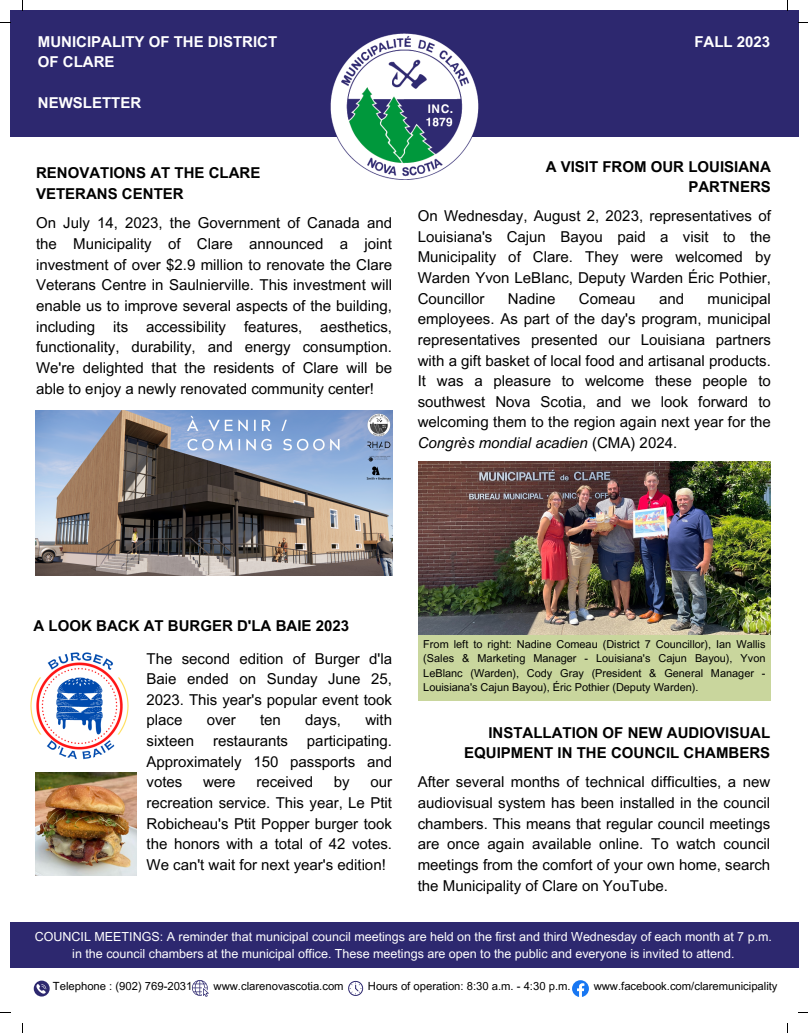
<style>
.page{position:relative;width:808px;height:1033px;background:#fff}
.page>*{position:absolute;margin:0;border:0;box-sizing:border-box;transform-origin:0 0}
.t1{font:15px/20.6px "Arial MT Pro";color:#000;text-align:justify}
.t2{font:700 15px/20.6px "Arial MT Pro";color:#000;text-align:right}
.t3{font:700 15px/20.6px "Arial MT Pro";color:#fff}
.t4{font:12.5px/16.9px "Arial MT Pro";color:#fff;text-align:center}
.t5{font:11.25px "Arial MT Pro";color:#000}
.t6{font:10.88px/14.5px "Arial MT Pro";color:#000;text-align:justify}
.s1{font-style:italic}
</style>
<div class="page">
<div style="left:10px;top:10px;width:788px;height:126px;background:#2d286f"></div>
<div style="left:418px;top:634px;width:352px;height:67px;background:#c9d69d"></div>
<img style="left:418px;top:461px;width:352px;height:173px">
<img style="left:330px;top:33px;width:148px;height:146px">
<img style="left:36px;top:411px;width:356px;height:165px">
<div style="left:10px;top:922px;width:788px;height:45px;background:#2d286f"></div>
<img style="left:30px;top:652px;width:99px;height:108px">
<img style="left:36px;top:772px;width:100px;height:103px">
<svg style="left:34px;top:980px;width:16px;height:16px"></svg>
<svg style="left:192px;top:980px;width:17px;height:16px"></svg>
<svg style="left:572px;top:980px;width:17px;height:17px"></svg>
<svg style="left:348px;top:980px;width:15px;height:15px"></svg>
<p class="t3" style="left:38px;top:33px;width:241px">MUNICIPALITY OF THE DISTRICT<br>OF CLARE</p>
<p class="t3" style="left:38px;top:95px;width:105px">NEWSLETTER</p>
<p class="t2" style="left:36px;top:165px;width:226px;text-align:left">RENOVATIONS AT THE CLARE<br>VETERANS CENTER</p>
<p class="t1" style="left:36px;top:215px;width:357px">On July 14, 2023, the Government of Canada and the Municipality of Clare announced a joint investment of over $2.9 million to renovate the Clare Veterans Centre in Saulnierville. This investment will enable us to improve several aspects of the building, including its accessibility features, aesthetics, functionality, durability, and energy consumption.<br>We're delighted that the residents of Clare will be able to enjoy a newly renovated community center!</p>
<p class="t3" style="left:694px;top:33px;width:77px">FALL 2023</p>
<p class="t2" style="left:545px;top:158px;width:227px">A VISIT FROM OUR LOUISIANA<br>PARTNERS</p>
<p class="t1" style="left:418px;top:207px;width:354px">On Wednesday, August 2, 2023, representatives of Louisiana's Cajun Bayou paid a visit to the Municipality of Clare. They were welcomed by Warden Yvon LeBlanc, Deputy Warden Éric Pothier, Councillor</p>
<p class="t1" style="left:508px;top:290px;width:49px">Nadine</p>
<p class="t1" style="left:579px;top:290px;width:58px">Comeau</p>
<p class="t1" style="left:659px;top:290px;width:27px">and</p>
<p class="t1" style="left:418px;top:290px;width:354px;text-indent:290px">municipal employees. As part of the day's program, municipal representatives presented our Louisiana partners with a gift basket of local food and artisanal products.<br>It was a pleasure to welcome these people to southwest Nova Scotia, and we look forward to welcoming them to the region again next year for the <span class="s1">Congrès mondial acadien</span> (CMA) 2024.</p>
<p class="t2" style="left:34px;top:617px;width:317px">A LOOK BACK AT BURGER D'LA BAIE 2023</p>
<p class="t1" style="left:146px;top:650px;width:247px">The second edition of Burger d'la Baie ended on Sunday June 25, 2023. This year's popular event took place</p>
<p class="t1" style="left:207px;top:711px;width:31px">over</p>
<p class="t1" style="left:260px;top:711px;width:22px">ten</p>
<p class="t1" style="left:305px;top:711px;width:37px">days,</p>
<p class="t1" style="left:365px;top:711px;width:28px">with</p>
<p class="t1" style="left:146px;top:732px;width:247px;text-indent:160px">participating.<br>Approximately 150 passports and votes</p>
<p class="t1" style="left:146px;top:732px;width:49px">sixteen</p>
<p class="t1" style="left:213px;top:732px;width:77px">restaurants</p>
<p class="t1" style="left:203px;top:773px;width:34px">were</p>
<p class="t1" style="left:256px;top:773px;width:58px">received</p>
<p class="t1" style="left:334px;top:773px;width:17px">by</p>
<p class="t1" style="left:146px;top:773px;width:247px;text-indent:224px">our recreation service. This year, Le Ptit Robicheau's Ptit Popper burger took the honors with a total of 42 votes.<br>We can't wait for next year's edition!</p>
<p class="t6" style="left:423px;top:638px;width:344px">From left to right: Nadine Comeau (District 7 Councillor), Ian Wallis (Sales &amp; Marketing Manager - Louisiana's Cajun Bayou), Yvon LeBlanc (Warden), Cody Gray (President &amp; General Manager - Louisiana's Cajun Bayou), Éric Pothier (Deputy Warden).</p>
<p class="t2" style="left:464px;top:724px;width:307px">INSTALLATION OF NEW AUDIOVISUAL<br>EQUIPMENT IN THE COUNCIL CHAMBERS</p>
<p class="t1" style="left:418px;top:773px;width:354px">After several months of technical difficulties, a new audiovisual system has been installed in the council chambers. This means that regular council meetings are once again available online. To watch council meetings from the comfort of your own home, search the Municipality of Clare on YouTube.</p>
<p class="t4" style="left:35px;top:929px;width:738px">COUNCIL MEETINGS: A reminder that municipal council meetings are held on the first and third Wednesday of each month at 7 p.m. in the council chambers at the municipal office. These meetings are open to the public and everyone is invited to attend.</p>
<p class="t5" style="left:53px;top:982px;width:141px">Telephone : (902) 769-2031</p>
<p class="t5" style="left:213px;top:982px;width:132px">www.clarenovascotia.com</p>
<p class="t5" style="left:368px;top:982px;width:204px">Hours of operation: 8:30 a.m. - 4:30 p.m.</p>
<p class="t5" style="left:593px;top:982px;width:185px">www.facebook.com/claremunicipality</p>
</div>
